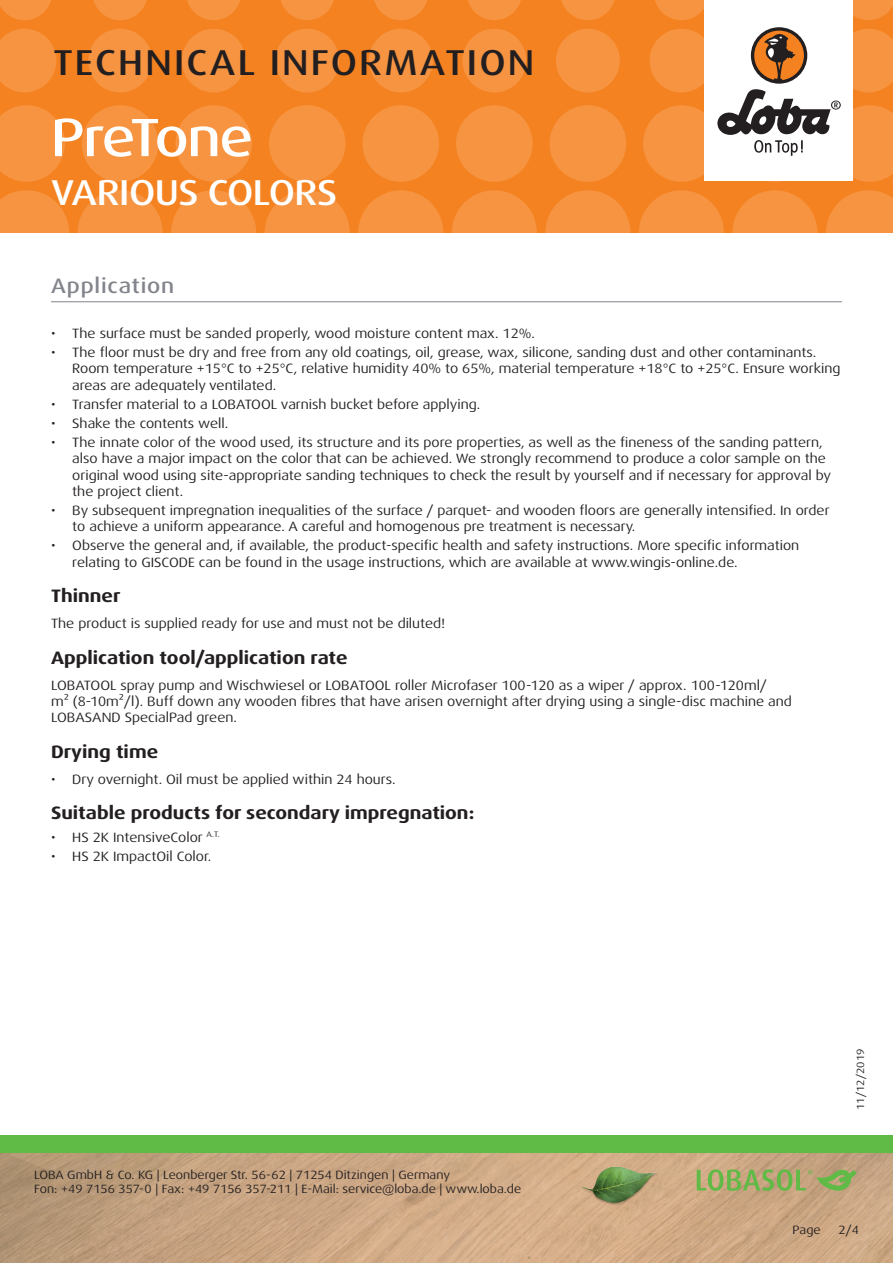
<style>
.page{position:relative;width:893px;height:1263px;background:#fff}
.page>*{position:absolute;margin:0;border:0;box-sizing:border-box;transform-origin:0 0}
.t1{font:500 expanded 54px "Dax Pro";letter-spacing:-.035em;color:#fff}
.t2{font:500 expanded 36px "Dax Pro";letter-spacing:.06em;color:#231f20}
.t3{font:500 expanded 36px "Dax Pro";letter-spacing:-.015em;color:#fff}
.Titel_grau{font:500 expanded 21px "Dax Pro";letter-spacing:.04em;color:#82858b}
.t4{font:700 expanded 18px "Dax Pro";color:#231f20}
.Text{font:expanded 13.5px/16.2px "Dax Pro";color:#231f20}
.t5{font:expanded 12px/14.4px "Dax Pro";color:#231f20}
.t6{font:expanded 10.5px "Dax Pro";color:#231f20}
</style>
<div class="page">
<div style="left:0;top:0;width:893px;height:233px;background:#f58220"></div>
<svg style="left:0;top:190px;width:69px;height:43px"></svg>
<svg style="left:78px;top:190px;width:85px;height:85px;fill:#f69441"></svg>
<svg style="left:171px;top:190px;width:85px;height:85px;fill:#f69441"></svg>
<svg style="left:265px;top:190px;width:85px;height:85px;fill:#f69441"></svg>
<svg style="left:358px;top:190px;width:85px;height:85px;fill:#f69441"></svg>
<svg style="left:545px;top:190px;width:85px;height:85px;fill:#f69441"></svg>
<svg style="left:452px;top:190px;width:85px;height:85px;fill:#f69441"></svg>
<svg style="left:732px;top:190px;width:85px;height:85px;fill:#f69441"></svg>
<svg style="left:639px;top:190px;width:85px;height:85px;fill:#f69441"></svg>
<svg style="left:826px;top:190px;width:67px;height:43px"></svg>
<svg style="left:0;top:105px;width:65px;height:77px"></svg>
<svg style="left:82px;top:105px;width:76px;height:77px"></svg>
<svg style="left:175px;top:105px;width:77px;height:77px"></svg>
<svg style="left:269px;top:105px;width:76px;height:77px"></svg>
<svg style="left:456px;top:105px;width:77px;height:77px"></svg>
<svg style="left:362px;top:105px;width:77px;height:77px"></svg>
<svg style="left:550px;top:105px;width:76px;height:77px"></svg>
<svg style="left:0;top:29px;width:56px;height:63px"></svg>
<svg style="left:182px;top:29px;width:64px;height:63px"></svg>
<svg style="left:88px;top:29px;width:64px;height:63px"></svg>
<svg style="left:275px;top:29px;width:64px;height:63px"></svg>
<svg style="left:462px;top:29px;width:64px;height:63px"></svg>
<svg style="left:369px;top:29px;width:64px;height:63px"></svg>
<svg style="left:556px;top:29px;width:64px;height:63px"></svg>
<svg style="left:0;top:0;width:51px;height:20px"></svg>
<svg style="left:187px;top:0;width:53px;height:20px"></svg>
<svg style="left:468px;top:0;width:53px;height:20px"></svg>
<svg style="left:655px;top:0;width:49px;height:20px"></svg>
<svg style="left:93px;top:0;width:54px;height:20px"></svg>
<svg style="left:374px;top:0;width:54px;height:20px"></svg>
<svg style="left:281px;top:0;width:53px;height:20px"></svg>
<svg style="left:561px;top:0;width:54px;height:20px"></svg>
<svg style="left:853px;top:0;width:40px;height:20px"></svg>
<img style="left:0;top:1152px;width:893px;height:111px">
<div style="left:0;top:1135px;width:893px;height:17px;background:#60bb46"></div>
<div style="left:704px;top:0;width:149px;height:181px;background:#fff"></div>
<svg style="left:643px;top:29px;width:250px;height:153px"></svg>
<img style="left:578px;top:1161px;width:82px;height:81px">
<svg style="left:697px;top:1169px;width:160px;height:22px;background:#9eac69"></svg>
<hr style="left:51px;top:301px;width:791px;height:1px;background:#82858b">
<h2 class="t2" style="left:53px;top:40px;width:483px">TECHNICAL INFORMATION</h2>
<p class="t1" style="left:51px;top:103px;width:203px">PreTone</p>
<h2 class="t3" style="left:51px;top:169px;width:287px">VARIOUS COLORS</h2>
<p class="Titel_grau" style="left:51px;top:272px;width:125px">Application</p>
<p class="Text" style="left:51px;top:325px;width:485px">• The surface must be sanded properly, wood moisture content max. 12%.</p>
<p class="Text" style="left:72px;top:345px;width:770px;text-indent:-21px">• The floor must be dry and free from any old coatings, oil, grease, wax, silicone, sanding dust and other contaminants.<br>Room temperature +15°C to +25°C, relative humidity 40% to 65%, material temperature +18°C to +25°C. Ensure working areas are adequately ventilated.</p>
<p class="Text" style="left:51px;top:396px;width:431px">• Transfer material to a LOBATOOL varnish bucket before applying.</p>
<p class="Text" style="left:51px;top:415px;width:179px">• Shake the contents well.</p>
<p class="Text" style="left:72px;top:434px;width:760px;text-indent:-21px">• The innate color of the wood used, its structure and its pore properties, as well as the fineness of the sanding pattern, also have a major impact on the color that can be achieved. We strongly recommend to produce a color sample on the original wood using site-appropriate sanding techniques to check the result by yourself and if necessary for approval by the project client.</p>
<p class="Text" style="left:72px;top:502px;width:759px;text-indent:-21px">• By subsequent impregnation inequalities of the surface / parquet- and wooden floors are generally intensified. In order to achieve a uniform appearance. A careful and homogenous pre treatment is necessary.</p>
<p class="Text" style="left:72px;top:538px;width:728px;text-indent:-21px">• Observe the general and, if available, the product-specific health and safety instructions. More specific information relating to GISCODE can be found in the usage instructions, which are available at www.wingis-online.de.</p>
<p class="t4" style="left:51px;top:584px;width:71px">Thinner</p>
<p class="Text" style="left:51px;top:615px;width:396px">The product is supplied ready for use and must not be diluted!</p>
<p class="t4" style="left:51px;top:646px;width:298px">Application tool/application rate</p>
<p class="Text" style="left:51px;top:677px;width:742px">LOBATOOL spray pump and Wischwiesel or LOBATOOL roller Microfaser 100-120 as a wiper / approx. 100-120ml/<br>m² (8-10m²/l). Buff down any wooden fibres that have arisen overnight after drying using a single-disc machine and<br>LOBASAND SpecialPad green.</p>
<p class="t4" style="left:51px;top:740px;width:109px">Drying time</p>
<p class="Text" style="left:51px;top:771px;width:346px">• Dry overnight. Oil must be applied within 24 hours.</p>
<p class="t4" style="left:51px;top:801px;width:425px">Suitable products for secondary impregnation:</p>
<p class="Text" style="left:51px;top:829px;width:170px">• HS 2K IntensiveColor <sup>A.T.</sup></p>
<p class="Text" style="left:51px;top:848px;width:162px">• HS 2K ImpactOil Color.</p>
<p class="t5" style="left:34px;top:1167px;width:489px">LOBA GmbH &amp; Co. KG | Leonberger Str. 56-62 | 71254 Ditzingen | Germany<br>Fon: +49 7156 357-0 | Fax: +49 7156 357-211 | E-Mail: service@loba.de | www.loba.de</p>
<p class="t6" style="left:854px;top:1110px;width:63px;rotate:-90deg">11/12/2019</p>
<p class="t5" style="left:793px;top:1223px;width:30px">Page</p>
<p class="t5" style="left:838px;top:1223px;width:22px">2/4</p>
</div>
